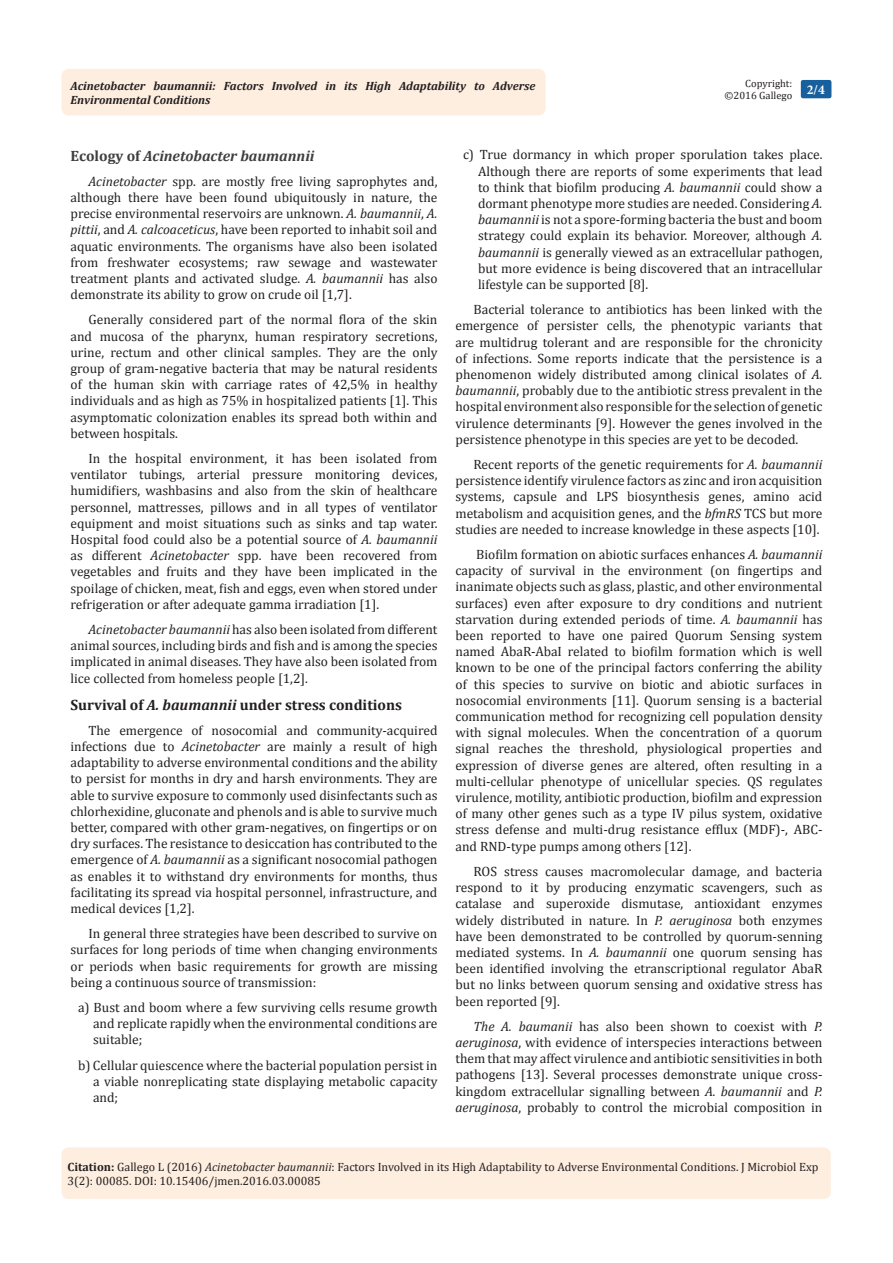
<style>
.page{position:relative;width:893px;height:1263px;background:#fff}
.page>*{position:absolute;margin:0;border:0;box-sizing:border-box;transform-origin:0 0}
.List_Paragraph{font:700 15px "Cambria";color:#231f20}
.List_Paragraph-2{font:italic 700 15px "Cambria";color:#3e3e3f}
.t1{font:13.5px/16.2px "Cambria";color:#231f20;text-align:justify}
.t2{font:700 13.5px "Minion Pro";color:#fff}
.t3{font:12px/14.4px "Cambria";color:#231f20}
.t4{font:italic 700 12px/14.4px "Cambria";color:#231f20}
.t5{font:10.5px/12.6px "Cambria";color:#231f20;text-align:right}
.s1{font-style:normal}
.s2{font-style:italic}
.s3{font-weight:700}
</style>
<div class="page">
<div style="left:62px;top:69px;width:484px;height:47px;background:#feeee0;border-radius:8px"></div>
<div style="left:801px;top:80px;width:30px;height:18px;background:#18609d;border-radius:2px"></div>
<div style="left:62px;top:1147px;width:769px;height:52px;background:#feeee0;border-radius:7px"></div>
<p class="t5" style="left:725px;top:77px;width:69px">Copyright: ©2016 Gallego</p>
<p class="t4" style="left:70px;top:78px;width:466px">Acinetobacter baumannii: Factors Involved in its High Adaptability to Adverse<br>Environmental Conditions</p>
<p class="t2" style="left:807px;top:80px;width:19px">2/4</p>
<p class="List_Paragraph-2" style="left:70px;top:145px;width:245px"><span class="s1">Ecology of</span> Acinetobacter baumannii</p>
<p class="t1" style="left:70px;top:173px;width:368px;text-indent:18px"><span class="s2">Acinetobacter</span> spp. are mostly free living saprophytes and, although there have been found ubiquitously in nature, the precise environmental reservoirs are unknown. <span class="s2">A. baumannii</span>, <span class="s2">A. pittii</span>, and <span class="s2">A. calcoaceticus</span>, have been reported to inhabit soil and aquatic environments. The organisms have also been isolated from freshwater ecosystems; raw sewage and wastewater treatment plants and activated sludge. <span class="s2">A. baumannii</span> has also demonstrate its ability to grow on crude oil [1,7].</p>
<p class="t1" style="left:70px;top:312px;width:368px;text-indent:18px">Generally considered part of the normal flora of the skin and mucosa of the pharynx, human respiratory secretions, urine, rectum and other clinical samples. They are the only group of gram-negative bacteria that may be natural residents of the human skin with carriage rates of 42,5% in healthy individuals and as high as 75% in hospitalized patients [1]. This asymptomatic colonization enables its spread both within and between hospitals.</p>
<p class="t1" style="left:70px;top:450px;width:368px;text-indent:18px">In the hospital environment, it has been isolated from ventilator tubings, arterial pressure monitoring devices, humidifiers, washbasins and also from the skin of healthcare personnel, mattresses, pillows and in all types of ventilator equipment and moist situations such as sinks and tap water.<br>Hospital food could also be a potential source of <span class="s2">A. baumannii </span>as different <span class="s2">Acinetobacter</span> spp. have been recovered from vegetables and fruits and they have been implicated in the spoilage of chicken, meat, fish and eggs, even when stored under refrigeration or after adequate gamma irradiation [1].</p>
<p class="t1" style="left:70px;top:621px;width:368px;text-indent:18px"><span class="s2">Acinetobacter baumannii</span> has also been isolated from different animal sources, including birds and fish and is among the species implicated in animal diseases. They have also been isolated from lice collected from homeless people [1,2].</p>
<p class="List_Paragraph" style="left:70px;top:694px;width:333px">Survival of <span class="s2">A. baumannii</span> under stress conditions</p>
<p class="t1" style="left:70px;top:722px;width:368px;text-indent:18px">The emergence of nosocomial and community-acquired infections due to <span class="s2">Acinetobacter</span> are mainly a result of high adaptability to adverse environmental conditions and the ability to persist for months in dry and harsh environments. They are able to survive exposure to commonly used disinfectants such as chlorhexidine, gluconate and phenols and is able to survive much better, compared with other gram-negatives, on fingertips or on dry surfaces. The resistance to desiccation has contributed to the emergence of <span class="s2">A. baumannii</span> as a significant nosocomial pathogen as enables it to withstand dry environments for months, thus facilitating its spread via hospital personnel, infrastructure, and medical devices [1,2].</p>
<p class="t1" style="left:70px;top:925px;width:368px;text-indent:18px">In general three strategies have been described to survive on surfaces for long periods of time when changing environments or periods when basic requirements for growth are missing being a continuous source of transmission:</p>
<p class="t1" style="left:93px;top:999px;width:346px;text-indent:-15px">a) Bust and boom where a few surviving cells resume growth and replicate rapidly when the environmental conditions are suitable;</p>
<p class="t1" style="left:93px;top:1057px;width:346px;text-indent:-15px">b) Cellular quiescence where the bacterial population persist in a viable nonreplicating state displaying metabolic capacity and;</p>
<p class="t1" style="left:478px;top:147px;width:346px;text-indent:-15px">c) True dormancy in which proper sporulation takes place.<br>Although there are reports of some experiments that lead to think that biofilm producing <span class="s2">A. baumannii</span> could show a dormant phenotype more studies are needed. Considering <span class="s2">A. baumannii</span> is not a spore-forming bacteria the bust and boom strategy could explain its behavior. Moreover, although <span class="s2">A. baumannii</span> is generally viewed as an extracellular pathogen, but more evidence is being discovered that an intracellular lifestyle can be supported [8].</p>
<p class="t1" style="left:455px;top:301px;width:368px;text-indent:18px">Bacterial tolerance to antibiotics has been linked with the emergence of persister cells, the phenotypic variants that are multidrug tolerant and are responsible for the chronicity of infections. Some reports indicate that the persistence is a phenomenon widely distributed among clinical isolates of <span class="s2">A. baumannii</span>, probably due to the antibiotic stress prevalent in the hospital environment also responsible for the selection of genetic virulence determinants [9]. However the genes involved in the persistence phenotype in this species are yet to be decoded.</p>
<p class="t1" style="left:455px;top:456px;width:368px;text-indent:18px">Recent reports of the genetic requirements for <span class="s2">A. baumannii </span>persistence identify virulence factors as zinc and iron acquisition systems, capsule and LPS biosynthesis genes, amino acid metabolism and acquisition genes, and the <span class="s2">bfmRS</span> TCS but more studies are needed to increase knowledge in these aspects [10].</p>
<p class="t1" style="left:455px;top:546px;width:368px;text-indent:21px">Biofilm formation on abiotic surfaces enhances <span class="s2">A. baumannii </span>capacity of survival in the environment (on fingertips and inanimate objects such as glass, plastic, and other environmental surfaces) even after exposure to dry conditions and nutrient starvation during extended periods of time. <span class="s2">A. baumannii</span> has been reported to have one paired Quorum Sensing system named AbaR-AbaI related to biofilm formation which is well known to be one of the principal factors conferring the ability of this species to survive on biotic and abiotic surfaces in nosocomial environments [11]. Quorum sensing is a bacterial communication method for recognizing cell population density with signal molecules. When the concentration of a quorum signal reaches the threshold, physiological properties and expression of diverse genes are altered, often resulting in a multi-cellular phenotype of unicellular species. QS regulates virulence, motility, antibiotic production, biofilm and expression of many other genes such as a type IV pilus system, oxidative stress defense and multi-drug resistance efflux (MDF)-, ABC&shy;and RND-type pumps among others [12].</p>
<p class="t1" style="left:455px;top:863px;width:368px;text-indent:18px">ROS stress causes macromolecular damage, and bacteria respond to it by producing enzymatic scavengers, such as catalase and superoxide dismutase, antioxidant enzymes widely distributed in nature. In <span class="s2">P. aeruginosa</span> both enzymes have been demonstrated to be controlled by quorum-senning mediated systems. In <span class="s2">A. baumannii</span> one quorum sensing has been identified involving the etranscriptional regulator AbaR but no links between quorum sensing and oxidative stress has been reported [9].</p>
<p class="t1" style="left:455px;top:1018px;width:368px;text-indent:18px"><span class="s2">The A. baumanii</span> has also been shown to coexist with <span class="s2">P. aeruginosa</span>, with evidence of interspecies interactions between them that may affect virulence and antibiotic sensitivities in both pathogens [13]. Several processes demonstrate unique cross&shy;kingdom extracellular signalling between <span class="s2">A. baumannii</span> and <span class="s2">P. aeruginosa</span>, probably to control the microbial composition in</p>
<p class="t3" style="left:68px;top:1159px;width:752px"><span class="s3">Citation:</span> Gallego L (2016) <span class="s2">Acinetobacter baumannii</span>: Factors Involved in its High Adaptability to Adverse Environmental Conditions. J Microbiol Exp<br>3(2): 00085. DOI: 10.15406/jmen.2016.03.00085</p>
</div>
